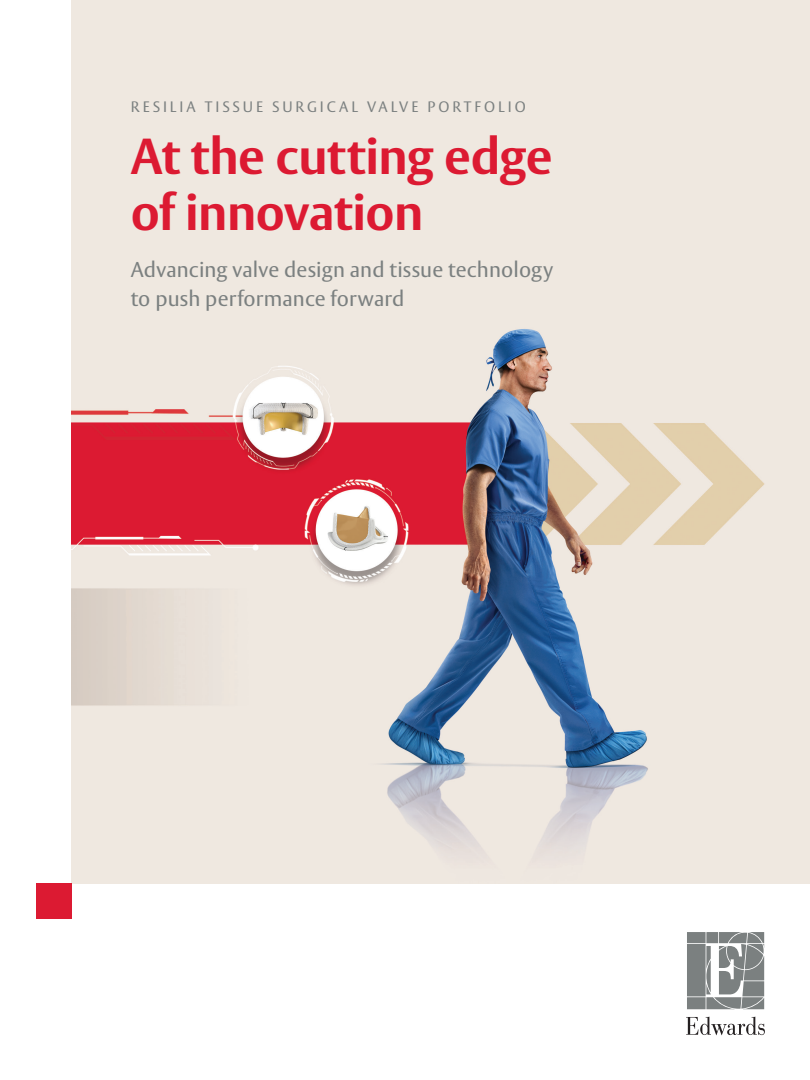
<style>
.page{position:relative;width:810px;height:1080px;background:#fff}
.page>*{position:absolute;margin:0;border:0;box-sizing:border-box;transform-origin:0 0}
.t1{font:700 50px/56.2px "Vesta Std";letter-spacing:-.01em;color:#dc1a32}
.t2{font:21.25px/28.8px "Vesta Std";letter-spacing:.005em;color:#7b8080}
.t3{font:15px "Vesta Std";letter-spacing:.195em;color:#7b8080}
</style>
<div class="page">
<img style="left:72px;top:0;width:738px;height:883px">
<div style="left:36px;top:883px;width:36px;height:36px;background:#dc1a32"></div>
<svg style="left:687px;top:932px;width:77px;height:77px;background:#959999"></svg>
<svg style="left:686px;top:1017px;width:79px;height:18px"></svg>
<p class="t3" style="left:131px;top:98px;width:396px">RESILIA TISSUE SURGICAL VALVE PORTFOLIO</p>
<h1 class="t1" style="left:131px;top:128px;width:423px">At the cutting edge of innovation</h1>
<p class="t2" style="left:131px;top:255px;width:424px">Advancing valve design and tissue technology to push performance forward</p>
</div>
